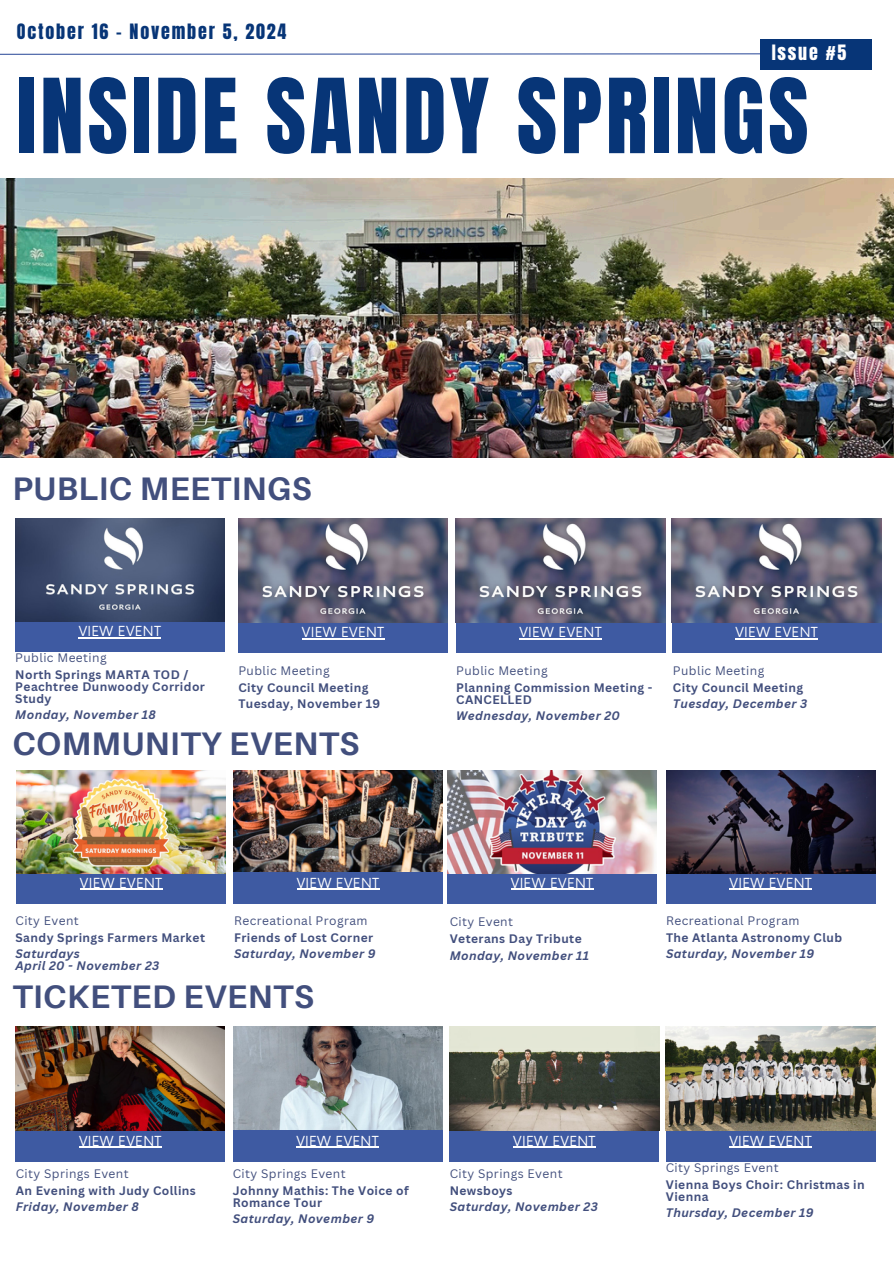
<style>
.page{position:relative;width:894px;height:1264px;background:#fff}
.page>*{position:absolute;margin:0;border:0;box-sizing:border-box;transform-origin:0 0}
.t1{font:87.9px "Anton";letter-spacing:.04em;color:#073577}
.t2{font:700 32.55px "Aileron";letter-spacing:.015em;color:#424f7d}
.t3{font:18px "Anton";letter-spacing:.1em;color:#073577}
.t4{font:18px "Anton";letter-spacing:.1em;color:#fff}
.t5{font:13.5px "Now";letter-spacing:.02em;color:#fff}
.t6{font:700 12px/12px "Canva Sans";letter-spacing:.035em;color:#424f7d}
.t7{font:italic 700 12px/12px "Canva Sans";letter-spacing:.035em;color:#424f7d}
.t8{font:12px "Canva Sans";letter-spacing:.035em;color:#424f7d}
</style>
<div class="page">
<svg style="left:0;top:53px;width:760px;height:2px;background:#91a1c9"></svg>
<div style="left:760px;top:39px;width:111px;height:31px;background:#073577"></div>
<img style="left:0;top:178px;width:893px;height:279px">
<div style="left:665px;top:872px;width:210px;height:31px;background:#3e5aa2"></div>
<hr style="left:729px;top:888px;width:83px;height:1px;background:#fff">
<div style="left:449px;top:1129px;width:210px;height:32px;background:#3e5aa2"></div>
<hr style="left:513px;top:1146px;width:82px;height:1px;background:#fff">
<div style="left:447px;top:872px;width:209px;height:31px;background:#3e5aa2"></div>
<hr style="left:510px;top:888px;width:83px;height:1px;background:#fff">
<div style="left:665px;top:1129px;width:210px;height:32px;background:#3e5aa2"></div>
<hr style="left:729px;top:1146px;width:82px;height:1px;background:#fff">
<div style="left:16px;top:1129px;width:209px;height:32px;background:#3e5aa2"></div>
<hr style="left:79px;top:1146px;width:83px;height:1px;background:#fff">
<div style="left:16px;top:872px;width:210px;height:31px;background:#3e5aa2"></div>
<hr style="left:80px;top:888px;width:82px;height:1px;background:#fff">
<div style="left:238px;top:621px;width:209px;height:31px;background:#3e5aa2"></div>
<hr style="left:302px;top:638px;width:82px;height:1px;background:#fff">
<img style="left:238px;top:519px;width:209px;height:103px">
<div style="left:455px;top:621px;width:210px;height:31px;background:#3e5aa2"></div>
<hr style="left:519px;top:638px;width:82px;height:1px;background:#fff">
<img style="left:455px;top:519px;width:210px;height:103px">
<img style="left:447px;top:770px;width:209px;height:103px">
<img style="left:16px;top:770px;width:209px;height:103px">
<img style="left:665px;top:770px;width:210px;height:103px">
<img style="left:233px;top:770px;width:209px;height:102px">
<img style="left:16px;top:1026px;width:209px;height:104px">
<img style="left:665px;top:1026px;width:209px;height:104px">
<img style="left:449px;top:1026px;width:209px;height:104px">
<img style="left:233px;top:1026px;width:209px;height:103px">
<div style="left:233px;top:1129px;width:209px;height:32px;background:#3e5aa2"></div>
<hr style="left:296px;top:1146px;width:83px;height:1px;background:#fff">
<div style="left:671px;top:621px;width:210px;height:31px;background:#3e5aa2"></div>
<hr style="left:735px;top:638px;width:82px;height:1px;background:#fff">
<img style="left:671px;top:519px;width:209px;height:103px">
<div style="left:15px;top:620px;width:209px;height:32px;background:#3e5aa2"></div>
<hr style="left:79px;top:637px;width:82px;height:1px;background:#fff">
<img style="left:15px;top:518px;width:209px;height:103px">
<div style="left:233px;top:872px;width:209px;height:31px;background:#3e5aa2"></div>
<hr style="left:297px;top:888px;width:82px;height:1px;background:#fff">
<h4 class="t3" style="left:17px;top:18px;width:271px">October 16 - November 5, 2024</h4>
<p class="t4" style="left:771px;top:39px;width:76px">Issue #5</p>
<h3 class="t1" style="left:17px;top:53px;width:793px">INSIDE SANDY SPRINGS</h3>
<h2 class="t2" style="left:12px;top:468px;width:301px">PUBLIC MEETINGS</h2>
<p class="t5" style="left:79px;top:623px;width:84px">VIEW EVENT</p>
<p class="t5" style="left:735px;top:624px;width:84px">VIEW EVENT</p>
<h6 class="t5" style="left:302px;top:624px;width:84px">VIEW EVENT</h6>
<p class="t5" style="left:519px;top:624px;width:84px">VIEW EVENT</p>
<p class="t8" style="left:15px;top:649px;width:93px">Public Meeting</p>
<h6 class="t6" style="left:15px;top:668px;width:191px">North Springs MARTA TOD /<br>Peachtree Dunwoody Corridor<br>Study</h6>
<h6 class="t7" style="left:15px;top:708px;width:142px">Monday, November 18</h6>
<p class="t8" style="left:238px;top:662px;width:93px">Public Meeting</p>
<h6 class="t6" style="left:238px;top:681px;width:131px">City Council Meeting</h6>
<h6 class="t6" style="left:238px;top:697px;width:143px">Tuesday, November 19</h6>
<h4 class="t2" style="left:12px;top:723px;width:348px">COMMUNITY EVENTS</h4>
<p class="t5" style="left:80px;top:875px;width:84px">VIEW EVENT</p>
<h4 class="t8" style="left:16px;top:912px;width:65px">City Event</h4>
<p class="t6" style="left:16px;top:931px;width:191px">Sandy Springs Farmers Market</p>
<h4 class="t7" style="left:16px;top:947px;width:145px">Saturdays<br>April 20 - November 23</h4>
<h6 class="t5" style="left:297px;top:875px;width:84px">VIEW EVENT</h6>
<p class="t8" style="left:234px;top:912px;width:135px">Recreational Program</p>
<h4 class="t6" style="left:234px;top:931px;width:141px">Friends of Lost Corner</h4>
<p class="t7" style="left:234px;top:947px;width:143px">Saturday, November 9</p>
<p class="t2" style="left:12px;top:976px;width:303px">TICKETED EVENTS</p>
<h4 class="t8" style="left:456px;top:662px;width:93px">Public Meeting</h4>
<p class="t6" style="left:456px;top:681px;width:197px">Planning Commission Meeting -<br>CANCELLED</p>
<h6 class="t7" style="left:456px;top:709px;width:165px">Wednesday, November 20</h6>
<h6 class="t8" style="left:672px;top:662px;width:93px">Public Meeting</h6>
<p class="t6" style="left:672px;top:681px;width:131px">City Council Meeting</p>
<h4 class="t7" style="left:672px;top:697px;width:136px">Tuesday, December 3</h4>
<h2 class="t5" style="left:510px;top:875px;width:84px">VIEW EVENT</h2>
<p class="t8" style="left:449px;top:912px;width:65px">City Event</p>
<p class="t6" style="left:449px;top:931px;width:133px">Veterans Day Tribute</p>
<p class="t7" style="left:449px;top:948px;width:141px">Monday, November 11</p>
<p class="t5" style="left:729px;top:875px;width:84px">VIEW EVENT</p>
<p class="t8" style="left:665px;top:912px;width:135px">Recreational Program</p>
<h6 class="t6" style="left:665px;top:931px;width:178px">The Atlanta Astronomy Club</h6>
<h6 class="t7" style="left:665px;top:947px;width:150px">Saturday, November 19</h6>
<h4 class="t5" style="left:79px;top:1133px;width:84px">VIEW EVENT</h4>
<p class="t5" style="left:729px;top:1133px;width:84px">VIEW EVENT</p>
<h6 class="t5" style="left:296px;top:1133px;width:84px">VIEW EVENT</h6>
<h5 class="t5" style="left:513px;top:1133px;width:84px">VIEW EVENT</h5>
<h6 class="t8" style="left:16px;top:1165px;width:114px">City Springs Event</h6>
<h6 class="t6" style="left:16px;top:1184px;width:181px">An Evening with Judy Collins</h6>
<p class="t7" style="left:16px;top:1200px;width:125px">Friday, November 8</p>
<p class="t8" style="left:233px;top:1165px;width:114px">City Springs Event</p>
<h4 class="t6" style="left:233px;top:1184px;width:177px">Johnny Mathis: The Voice of<br>Romance Tour</h4>
<p class="t7" style="left:233px;top:1212px;width:143px">Saturday, November 9</p>
<h6 class="t8" style="left:449px;top:1165px;width:114px">City Springs Event</h6>
<h6 class="t6" style="left:449px;top:1184px;width:64px">Newsboys</h6>
<p class="t7" style="left:449px;top:1200px;width:149px">Saturday, November 23</p>
<p class="t8" style="left:665px;top:1159px;width:114px">City Springs Event</p>
<h6 class="t6" style="left:665px;top:1178px;width:200px">Vienna Boys Choir: Christmas in<br>Vienna</h6>
<h6 class="t7" style="left:665px;top:1206px;width:149px">Thursday, December 19</h6>
</div>
